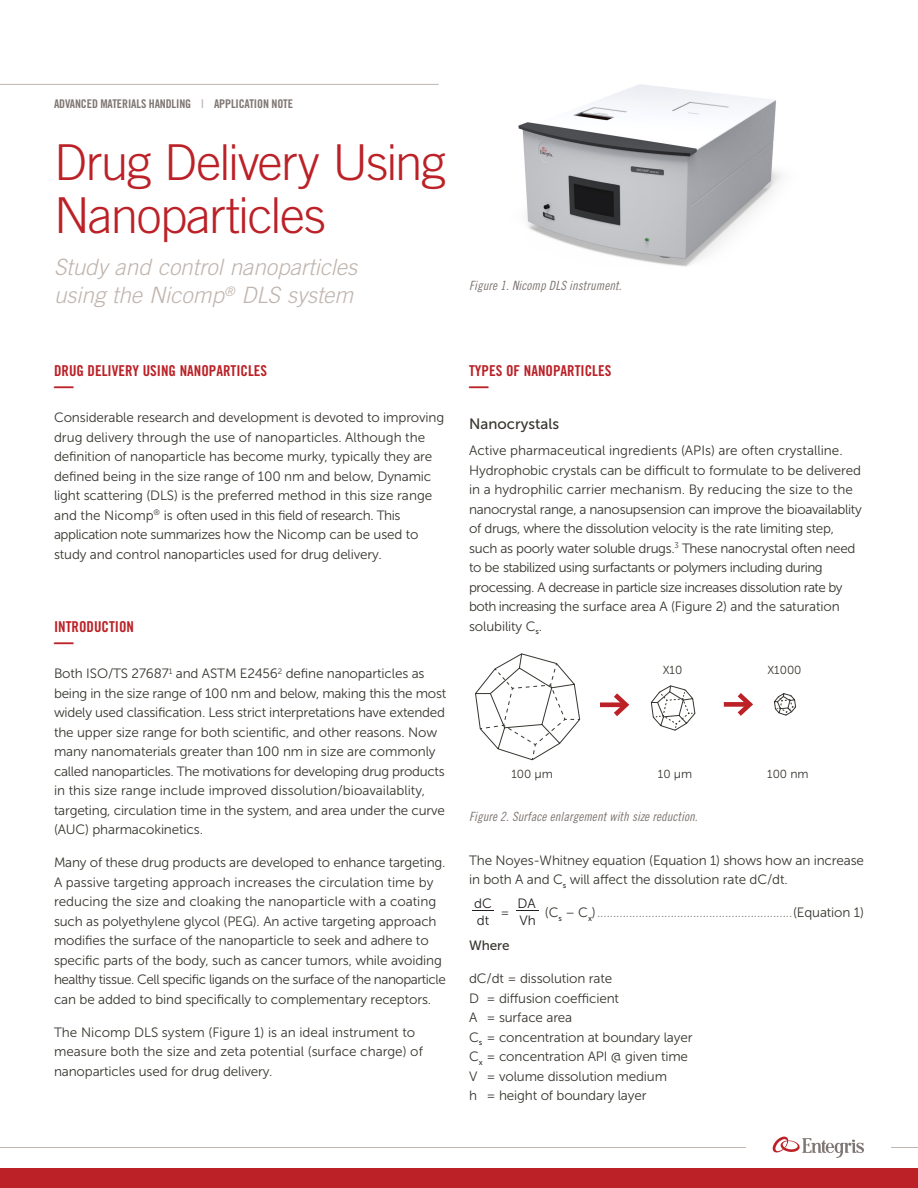
<style>
.page{position:relative;width:918px;height:1188px;background:#fff}
.page>*{position:absolute;margin:0;border:0;box-sizing:border-box;transform-origin:0 0}
.t1{font:300 49.5px/52.5px "Trade Gothic LT Std";letter-spacing:-.03em;color:#bb2127}
.t2{font:italic 300 22.5px/28.5px "Trade Gothic LT Std";color:#c0b5ae}
.t3{font:700 expanded 20.25px "Trade Gothic LT Std";color:#bb2127;scale:.96 1}
.t4{font:15px "Trade Gothic LT Std Bd Cn 20";color:#bb2127}
.t5{font:15px "Museo Sans 500";color:#38352f}
.t6{font:13.5px/19.5px "Museo Sans 300";letter-spacing:-.01em;color:#38352f}
.t7{font:13.5px "Museo Sans 300";letter-spacing:-.01em;color:#7e7672}
.t8{font:13.5px "Museo Sans 300";color:#231f20}
.t9{font:13.5px "Museo Sans 500";letter-spacing:-.01em;color:#38352f}
.t10{font:12.75px "Trade Gothic LT Std Cn 18 Obl";letter-spacing:.005em;color:#7e7672}
.t11{font:12px "Trade Gothic LT Std Bd Cn 20";letter-spacing:-.01em;color:#7e7672}
.t12{font:11.7px "Museo Sans 300";color:#38352f}
.s1{color:#c0b5ae}
.s2{font-size:12.15px}
.s3{color:#38352f}
</style>
<div class="page">
<div style="left:0;top:1168px;width:918px;height:20px;background:#bb2127"></div>
<hr style="left:0;top:84px;width:439px;height:1px;background:#c0b5ae">
<svg style="left:891px;top:1147px;width:27px;height:1px"></svg>
<hr style="left:0;top:1147px;width:746px;height:1px;background:#c0b5ae">
<svg style="left:773px;top:1137px;width:91px;height:21px"></svg>
<img style="left:518px;top:84px;width:264px;height:183px">
<svg style="left:475px;top:653px;width:321px;height:107px"></svg>
<p class="t11" style="left:54px;top:97px;width:241px">ADVANCED MATERIALS HANDLING <span class="s1">|</span> APPLICATION NOTE</p>
<h1 class="t1" style="left:54px;top:136px;width:393px">Drug Delivery Using<br>Nanoparticles</h1>
<h2 class="t2" style="left:54px;top:253px;width:305px">Study and control nanoparticles using the Nicomp<sup>®</sup> DLS system</h2>
<p class="t4" style="left:54px;top:362px;width:215px">DRUG DELIVERY USING NANOPARTICLES</p>
<h3 class="t3" style="left:54px;top:372px;width:22px">—</h3>
<p class="t6" style="left:54px;top:408px;width:392px">Considerable research and development is devoted to improving drug delivery through the use of nanoparticles. Although the definition of nanoparticle has become murky, typically they are defined being in the size range of 100 nm and below, Dynamic light scattering (DLS) is the preferred method in this size range and the Nicomp<sup>®</sup> is often used in this field of research. This application note summarizes how the Nicomp can be used to study and control nanoparticles used for drug delivery.</p>
<p class="t4" style="left:54px;top:617px;width:82px">INTRODUCTION</p>
<h3 class="t3" style="left:54px;top:628px;width:22px">—</h3>
<p class="t6" style="left:54px;top:664px;width:394px">Both ISO/TS 27687<sup>1</sup> and ASTM E2456<sup>2</sup> define nanoparticles as being in the size range of 100 nm and below, making this the most widely used classification. Less strict interpretations have extended the upper size range for both scientific, and other reasons. Now many nanomaterials greater than 100 nm in size are commonly called nanoparticles. The motivations for developing drug products in this size range include improved dissolution/bioavailablity, targeting, circulation time in the system, and area under the curve (AUC) pharmacokinetics.</p>
<p class="t6" style="left:54px;top:853px;width:393px">Many of these drug products are developed to enhance targeting.<br>A passive targeting approach increases the circulation time by reducing the size and cloaking the nanoparticle with a coating such as polyethylene glycol (PEG). An active targeting approach modifies the surface of the nanoparticle to seek and adhere to specific parts of the body, such as cancer tumors, while avoiding healthy tissue. Cell specific ligands on the surface of the nanoparticle can be added to bind specifically to complementary receptors.</p>
<p class="t6" style="left:54px;top:1022px;width:370px">The Nicomp DLS system (Figure 1) is an ideal instrument to measure both the size and zeta potential (surface charge) of nanoparticles used for drug delivery.</p>
<p class="t10" style="left:469px;top:278px;width:154px">Figure 1. Nicomp DLS instrument.</p>
<p class="t4" style="left:469px;top:361px;width:144px">TYPES OF NANOPARTICLES</p>
<h3 class="t3" style="left:469px;top:372px;width:22px">—</h3>
<p class="t5" style="left:469px;top:415px;width:91px">Nanocrystals</p>
<p class="t6" style="left:469px;top:441px;width:394px">Active pharmaceutical ingredients (APIs) are often crystalline.<br>Hydrophobic crystals can be difficult to formulate to be delivered in a hydrophilic carrier mechanism. By reducing the size to the nanocrystal range, a nanosupsension can improve the bioavailablity of drugs, where the dissolution velocity is the rate limiting step, such as poorly water soluble drugs.<sup>3</sup> These nanocrystal often need to be stabilized using surfactants or polymers including during processing. A decrease in particle size increases dissolution rate by both increasing the surface area A (Figure 2) and the saturation solubility C<sub>s</sub>.</p>
<p class="t12" style="left:663px;top:663px;width:21px">X10</p>
<p class="t12" style="left:767px;top:664px;width:36px">X1000</p>
<p class="t12" style="left:511px;top:767px;width:43px">100 <span class="s2">μm</span></p>
<p class="t12" style="left:658px;top:767px;width:36px">10 <span class="s2">μm</span></p>
<p class="t12" style="left:767px;top:767px;width:43px">100 <span class="s2">nm</span></p>
<p class="t10" style="left:469px;top:809px;width:230px">Figure 2. Surface enlargement with size reduction.</p>
<p class="t6" style="left:469px;top:850px;width:396px">The Noyes-Whitney equation (Equation 1) shows how an increase in both A and C<sub>s</sub> will affect the dissolution rate dC/dt.</p>
<p class="t8" style="left:477px;top:913px;width:14px">dt</p>
<p class="t8" style="left:474px;top:896px;width:19px">dC</p>
<p class="t8" style="left:518px;top:896px;width:20px">DA</p>
<p class="t7" style="left:545px;top:905px;width:321px"><span class="s3">(C</span><sub>s</sub> <span class="s3">– C</span><sub>x</sub><span class="s3">)</span>.............................................................<span class="s3">(Equation 1)</span></p>
<p class="t6" style="left:501px;top:903px;width:11px">=</p>
<p class="t8" style="left:520px;top:913px;width:18px">Vh</p>
<p class="t9" style="left:469px;top:938px;width:42px">Where</p>
<p class="t6" style="left:469px;top:969px;width:225px">dC/dt = dissolution rate<br>D = diffusion coefficient<br>A = surface area<br>C<sub>s</sub> = concentration at boundary layer<br>C<sub>x</sub> = concentration API @ given time<br>V = volume dissolution medium<br>h = height of boundary layer</p>
</div>
